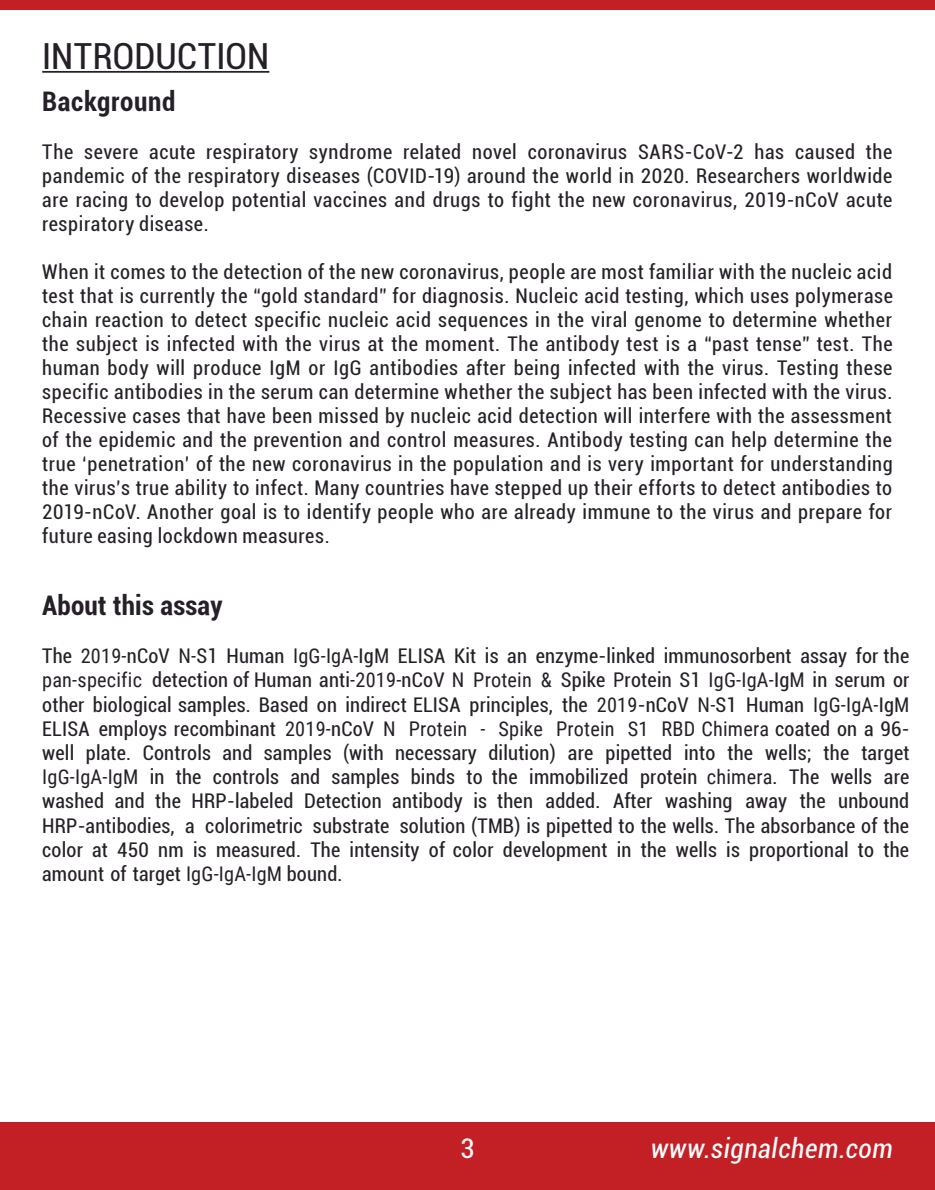
<style>
.page{position:relative;width:935px;height:1190px;background:#fff}
.page>*{position:absolute;margin:0;border:0;box-sizing:border-box;transform-origin:0 0}
.t1{font:condensed 36px "Roboto";letter-spacing:.005em;color:#252027}
.t2{font:700 condensed 27px "Roboto";letter-spacing:.01em;color:#252027}
.t3{font:italic condensed 27px "Roboto";letter-spacing:.02em;color:#fff}
.t4{font:condensed 27px "Roboto";color:#fff}
.t5{font:condensed 20.4px/24px "Roboto";letter-spacing:.025em;color:#252027;text-align:justify}
.s1{font-family:"Roboto Condensed";font-stretch:normal}
</style>
<div class="page">
<div style="left:0;top:1122px;width:935px;height:68px;background:#c32025"></div>
<div style="left:0;top:0;width:935px;height:9px;background:#c32025"></div>
<hr style="left:42px;top:71px;width:227px;height:2px;background:#252027">
<h1 class="t1" style="left:42px;top:31px;width:229px">INTRODUCTION</h1>
<h2 class="t2" style="left:42px;top:83px;width:135px">Background</h2>
<p class="t5" style="left:42px;top:139px;width:852px">The severe acute respiratory syndrome related novel coronavirus SARS-CoV-2 has caused the pandemic of the respiratory diseases (COVID-19) around the world in 2020. Researchers worldwide are racing to develop potential vaccines and drugs to fight the new coronavirus, 2019-nCoV acute respiratory disease.</p>
<p class="t5" style="left:42px;top:259px;width:852px">When it comes to the detection of the new coronavirus, people are most familiar with the nucleic acid test that is currently the “gold standard” for diagnosis. Nucleic acid testing, which uses polymerase chain reaction to detect specific nucleic acid sequences in the viral genome to determine whether the subject is infected with the virus at the moment. The antibody test is a “past tense” test. The human body will produce IgM or IgG antibodies after being infected with the virus. Testing these specific antibodies in the serum can determine whether the subject has been infected with the virus.<br>Recessive cases that have been missed by nucleic acid detection will interfere with the assessment of the epidemic and the prevention and control measures. Antibody testing can help determine the true ‘penetration’ of the new coronavirus in the population and is very important for understanding the virus’s true ability to infect. Many countries have stepped up their efforts to detect antibodies to 2019-nCoV. Another goal is to identify people who are already immune to the virus and prepare for future easing lockdown measures.</p>
<h2 class="t2" style="left:42px;top:587px;width:182px">About this assay</h2>
<p class="t5" style="left:42px;top:643px;width:869px">The <span class="s1">2019-</span>nCoV <span class="s1">N-</span>S1 Human <span class="s1">IgG-IgA-</span>Ig<span class="s1">M</span> ELISA Kit is an enzyme-linked immunosorbent assay for the <span class="s1">pan-specific</span> detection of Human anti<span class="s1">-2019-</span>nCoV <span class="s1">N Protein &amp;</span> Spike <span class="s1">P</span>rotein S1 <span class="s1">IgG-IgA-</span>Ig<span class="s1">M</span> in serum or other biological samples. Based on indirect ELISA principles, the <span class="s1">2019</span>-nCoV <span class="s1">N-</span>S1 Human <span class="s1">IgG-IgA-</span>Ig<span class="s1">M </span>ELISA employs recombinant <span class="s1">2019-</span>nCoV <span class="s1">N Protein - Spike Protein S1 RBD Chimera</span> coated on a 96- well plate. Controls and samples (with necessary dilution) are pipetted into the wells; the target <span class="s1">IgG-IgA-IgM</span> in the controls and samples binds to the immobilized protein <span class="s1">chimera</span>. The wells are washed and the HRP-labeled Detection antibody is then added. After washing away the unbound HRP-antibodies, a colorimetric substrate solution (TMB) is pipetted to the wells. The absorbance of the color at 450 nm is measured. The intensity of color development in the wells is proportional to the amount of target <span class="s1">IgG-IgA-IgM</span> bound.</p>
<h2 class="t4" style="left:460px;top:1129px;width:15px">3</h2>
<h2 class="t3" style="left:651px;top:1129px;width:243px">www.signalchem.com</h2>
</div>
